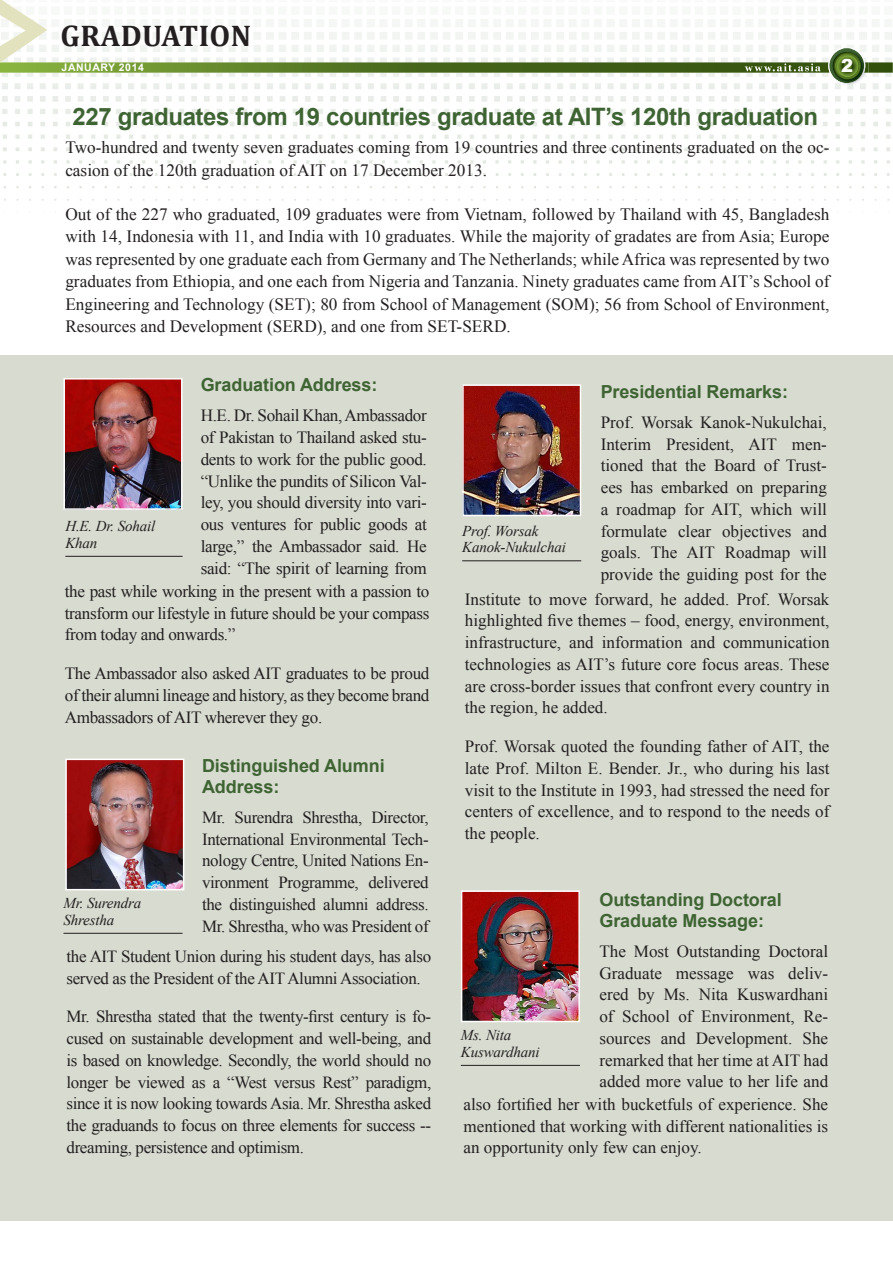
<style>
.page{position:relative;width:893px;height:1263px;background:#fff}
.page>*{position:absolute;margin:0;border:0;box-sizing:border-box;transform-origin:0 0}
.t1{font:700 30px "Cambria";letter-spacing:.015em;color:#231f20}
.t2{font:700 24px "Arial";letter-spacing:-.015em;color:#3f6433}
.head_2{font:700 18px/21px "Arial";letter-spacing:-.005em;color:#3f6433}
.t3{font:900 18px "Arial";color:#fff}
.t4{font:17.25px/22.5px "Times New Roman";color:#231f20}
.t5{font:17.1px/21.8px "Times New Roman";color:#231f20;text-align:justify}
.t6{font:16.95px/21.8px "Times New Roman";letter-spacing:-.02em;color:#231f20;text-align:justify}
.t7{font:italic 15px/16.5px "Times New Roman";letter-spacing:-.01em;color:#231f20}
.t8{font:700 10.5px "Arial";letter-spacing:.05em;color:#fff}
</style>
<div class="page">
<svg style="left:4px;top:186px;width:885px;height:15px"></svg>
<img style="left:835px;top:84px;width:31px;height:3px">
<svg style="left:0;top:0;width:893px;height:84px"></svg>
<div style="left:0;top:355px;width:893px;height:866px;background:#d7dbd0"></div>
<hr style="left:63px;top:933px;width:120px;height:1px;background:#231f20">
<hr style="left:65px;top:556px;width:118px;height:1px;background:#231f20">
<hr style="left:462px;top:560px;width:119px;height:1px;background:#231f20">
<img style="left:66px;top:381px;width:114px;height:126px">
<div style="left:63px;top:378px;width:120px;height:132px;border:2px solid #fff"></div>
<img style="left:465px;top:387px;width:113px;height:126px">
<div style="left:462px;top:384px;width:119px;height:132px;border:2px solid #fff"></div>
<img style="left:68px;top:761px;width:113px;height:126px">
<div style="left:65px;top:758px;width:119px;height:132px;border:2px solid #fff"></div>
<img style="left:464px;top:893px;width:113px;height:126px">
<div style="left:461px;top:890px;width:119px;height:132px;border:2px solid #fff"></div>
<hr style="left:461px;top:1065px;width:119px;height:1px;background:#231f20">
<p class="t1" style="left:61px;top:15px;width:192px">GRADUATION</p>
<p class="t8" style="left:62px;top:61px;width:84px">JANUARY 2014</p>
<p class="t3" style="left:841px;top:52px;width:14px">2</p>
<p class="t2" style="left:73px;top:101px;width:747px">227 graduates from 19 countries graduate at AIT’s 120th graduation</p>
<p class="t4" style="left:65px;top:136px;width:766px">Two-hundred and twenty seven graduates coming from 19 countries and three continents graduated on the oc&shy;casion of the 120th graduation of AIT on 17 December 2013.</p>
<p class="t4" style="left:65px;top:202px;width:766px;text-align:justify">Out of the 227 who graduated, 109 graduates were from Vietnam, followed by Thailand with 45, Bangladesh with 14, Indonesia with 11, and India with 10 graduates. While the majority of gradates are from Asia; Europe was represented by one graduate each from Germany and The Netherlands; while Africa was represented by two graduates from Ethiopia, and one each from Nigeria and Tanzania. Ninety graduates came from AIT’s School of Engineering and Technology (SET); 80 from School of Management (SOM); 56 from School of Environment, Resources and Development (SERD), and one from SET-SERD.</p>
<p class="t7" style="left:65px;top:517px;width:91px">H.E. Dr. Sohail<br>Khan</p>
<p class="head_2" style="left:201px;top:375px;width:178px">Graduation Address:</p>
<p class="t5" style="left:201px;top:404px;width:228px">H.E. Dr. Sohail Khan, Ambassador of Pakistan to Thailand asked stu&shy;dents to work for the public good. “Unlike the pundits of Silicon Val&shy;ley, you should diversity into vari&shy;ous ventures for public goods at large,” the Ambassador said. He said: “The spirit of learning from</p>
<p class="t5" style="left:65px;top:580px;width:366px">the past while working in the present with a passion to transform our lifestyle in future should be your compass from today and onwards.”</p>
<p class="t5" style="left:65px;top:662px;width:366px">The Ambassador also asked AIT graduates to be proud of their alumni lineage and history, as they become brand Ambassadors of AIT wherever they go.</p>
<p class="head_2" style="left:202px;top:755px;width:184px">Distinguished Alumni<br>Address:</p>
<p class="t6" style="left:202px;top:806px;width:228px">Mr. Surendra Shrestha, Director, International Environmental Tech&shy;nology Centre, United Nations En&shy;vironment Programme, delivered the distinguished alumni address.<br>Mr. Shrestha, who was President of</p>
<p class="t6" style="left:67px;top:945px;width:366px">the AIT Student Union during his student days, has also served as the President of the AIT Alumni Association.</p>
<p class="t6" style="left:67px;top:1005px;width:366px">Mr. Shrestha stated that the twenty-first century is fo&shy;cused on sustainable development and well-being, and is based on knowledge. Secondly, the world should no longer be viewed as a “West versus Rest” paradigm, since it is now looking towards Asia. Mr. Shrestha asked the graduands to focus on three elements for success -- dreaming, persistence and optimism.</p>
<p class="t7" style="left:63px;top:894px;width:79px">Mr. Surendra<br>Shrestha</p>
<p class="t7" style="left:462px;top:522px;width:105px">Prof. Worsak<br>Kanok-Nukulchai</p>
<p class="head_2" style="left:601px;top:381px;width:189px">Presidential Remarks:</p>
<p class="t5" style="left:601px;top:411px;width:228px">Prof. Worsak Kanok-Nukulchai, Interim President, AIT men&shy;tioned that the Board of Trust&shy;ees has embarked on preparing a roadmap for AIT, which will formulate clear objectives and goals. The AIT Roadmap will provide the guiding post for the</p>
<p class="t5" style="left:465px;top:588px;width:366px">Institute to move forward, he added. Prof. Worsak highlighted five themes – food, energy, environment, infrastructure, and information and communication technologies as AIT’s future core focus areas. These are cross-border issues that confront every country in the region, he added.</p>
<p class="t5" style="left:465px;top:735px;width:366px">Prof. Worsak quoted the founding father of AIT, the late Prof. Milton E. Bender. Jr., who during his last visit to the Institute in 1993, had stressed the need for centers of excellence, and to respond to the needs of the people.</p>
<p class="head_2" style="left:599px;top:889px;width:184px">Outstanding Doctoral<br>Graduate Message:</p>
<p class="t5" style="left:599px;top:940px;width:230px">The Most Outstanding Doctoral</p>
<p class="t5" style="left:599px;top:962px;width:230px">Graduate message was deliv-</p>
<p class="t5" style="left:599px;top:983px;width:230px">ered by Ms. Nita Kuswardhani</p>
<p class="t5" style="left:599px;top:1005px;width:230px">of School of Environment, Re-</p>
<p class="t5" style="left:599px;top:1027px;width:230px">sources and Development. She</p>
<p class="t5" style="left:599px;top:1049px;width:230px">remarked that her time at AIT had</p>
<p class="t5" style="left:599px;top:1070px;width:230px">added more value to her life and</p>
<p class="t5" style="left:463px;top:1093px;width:366px">also fortified her with bucketfuls of experience. She</p>
<p class="t5" style="left:463px;top:1115px;width:366px">mentioned that working with different nationalities is</p>
<p class="t5" style="left:463px;top:1136px;width:240px">an opportunity only few can enjoy.</p>
<p class="t7" style="left:461px;top:1026px;width:80px">Ms. Nita<br>Kuswardhani</p>
</div>
